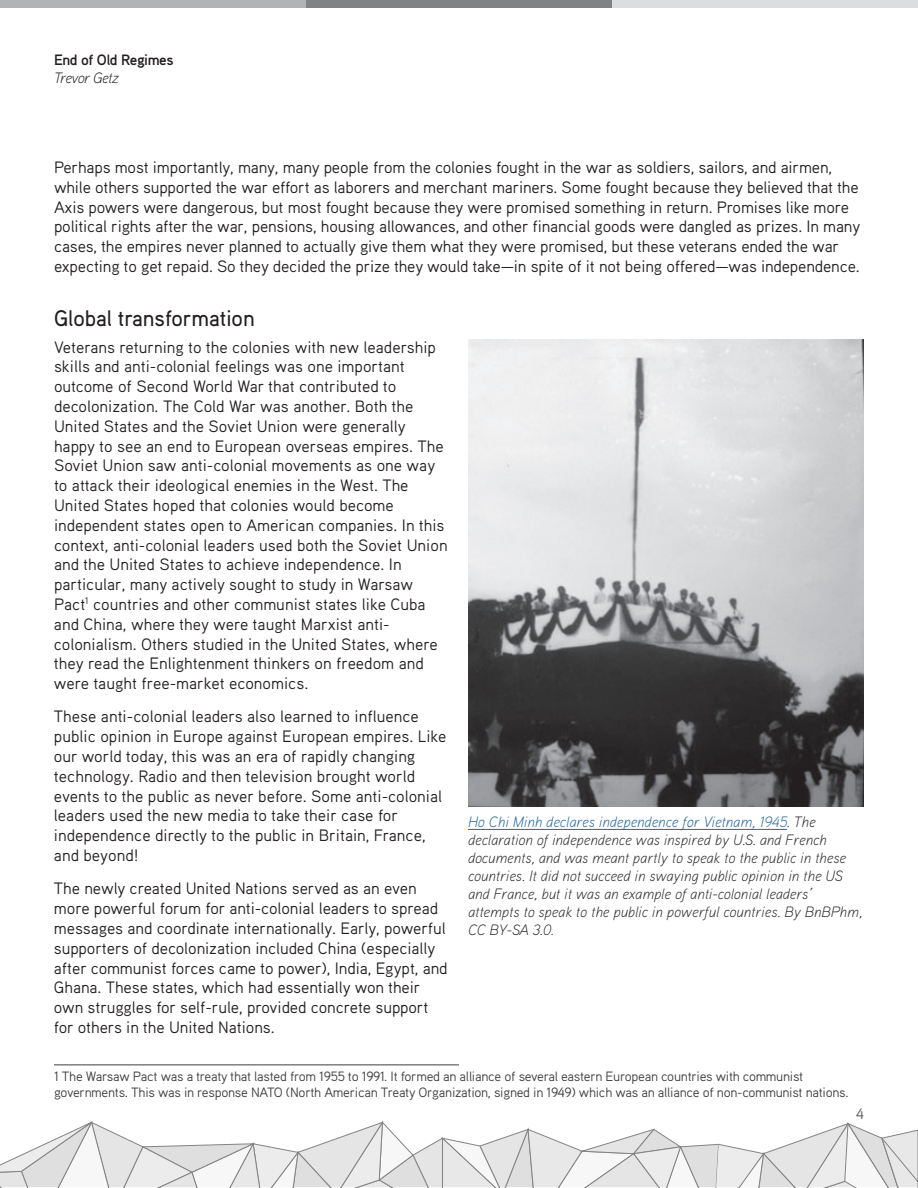
<style>
.page{position:relative;width:918px;height:1188px;background:#fff}
.page>*{position:absolute;margin:0;border:0;box-sizing:border-box;transform-origin:0 0}
.Heading{font:500 22.5px "Aaux Pro";color:#231f20}
.Body{font:16.5px/19.8px "Aaux Pro";letter-spacing:-.005em;color:#231f20}
.t1{font:italic 300 15px/18px "Aaux Pro";color:#231f20}
.t2{font:700 15px "Aaux Pro";letter-spacing:-.03em;color:#231f20}
.t3{font:italic 300 15px "Aaux Pro";letter-spacing:-.035em;color:#231f20}
.t4{font:15px "Aaux Pro";color:#57585a}
.t5{font:13.5px/16.2px "Aaux Pro";letter-spacing:-.02em;color:#3e3e3f}
.s1{color:#175d9e}
</style>
<div class="page">
<div style="left:0;top:0;width:306px;height:8px;background:#b2b3b7"></div>
<div style="left:306px;top:0;width:306px;height:8px;background:#808285"></div>
<div style="left:612px;top:0;width:306px;height:8px;background:#dcdddf"></div>
<svg style="left:0;top:1121px;width:918px;height:67px"></svg>
<hr style="left:54px;top:1065px;width:405px;height:1px;background:#3e3e3f">
<img style="left:468px;top:339px;width:396px;height:467px">
<hr style="left:468px;top:829px;width:319px;height:1px;background:#175d9e">
<p class="t2" style="left:54px;top:51px;width:121px">End of Old Regimes</p>
<p class="t3" style="left:54px;top:69px;width:66px">Trevor Getz</p>
<p class="Body" style="left:54px;top:157px;width:808px">Perhaps most importantly, many, many people from the colonies fought in the war as soldiers, sailors, and airmen, while others supported the war effort as laborers and merchant mariners. Some fought because they believed that the Axis powers were dangerous, but most fought because they were promised something in return. Promises like more political rights after the war, pensions, housing allowances, and other financial goods were dangled as prizes. In many cases, the empires never planned to actually give them what they were promised, but these veterans ended the war expecting to get repaid. So they decided the prize they would take—in spite of it not being offered—was independence.</p>
<h2 class="Heading" style="left:54px;top:304px;width:202px">Global transformation</h2>
<p class="Body" style="left:54px;top:336px;width:395px">Veterans returning to the colonies with new leadership skills and anti-colonial feelings was one important outcome of Second World War that contributed to decolonization. The Cold War was another. Both the United States and the Soviet Union were generally happy to see an end to European overseas empires. The Soviet Union saw anti-colonial movements as one way to attack their ideological enemies in the West. The United States hoped that colonies would become independent states open to American companies. In this context, anti-colonial leaders used both the Soviet Union and the United States to achieve independence. In particular, many actively sought to study in Warsaw Pact<sup>1</sup> countries and other communist states like Cuba and China, where they were taught Marxist anti&shy;colonialism. Others studied in the United States, where they read the Enlightenment thinkers on freedom and were taught free-market economics.</p>
<p class="Body" style="left:54px;top:706px;width:394px">These anti-colonial leaders also learned to influence public opinion in Europe against European empires. Like our world today, this was an era of rapidly changing technology. Radio and then television brought world events to the public as never before. Some anti-colonial leaders used the new media to take their case for independence directly to the public in Britain, France, and beyond!</p>
<p class="Body" style="left:54px;top:878px;width:395px">The newly created United Nations served as an even more powerful forum for anti-colonial leaders to spread messages and coordinate internationally. Early, powerful supporters of decolonization included China (especially after communist forces came to power), India, Egypt, and Ghana. These states, which had essentially won their own struggles for self-rule, provided concrete support for others in the United Nations.</p>
<p class="t5" style="left:54px;top:1068px;width:796px">1 The Warsaw Pact was a treaty that lasted from 1955 to 1991. It formed an alliance of several eastern European countries with communist governments. This was in response NATO (North American Treaty Organization, signed in 1949) which was an alliance of non-communist nations.</p>
<p class="t1" style="left:468px;top:813px;width:396px"><span class="s1">Ho Chi Minh declares independence for Vietnam, 1945</span>. The declaration of independence was inspired by U.S. and French documents, and was meant partly to speak to the public in these countries. It did not succeed in swaying public opinion in the US and France, but it was an example of anti-colonial leaders’ attempts to speak to the public in powerful countries. By BnBPhm, CC BY-SA 3.0.</p>
<p class="t4" style="left:856px;top:1104px;width:10px">4</p>
</div>
